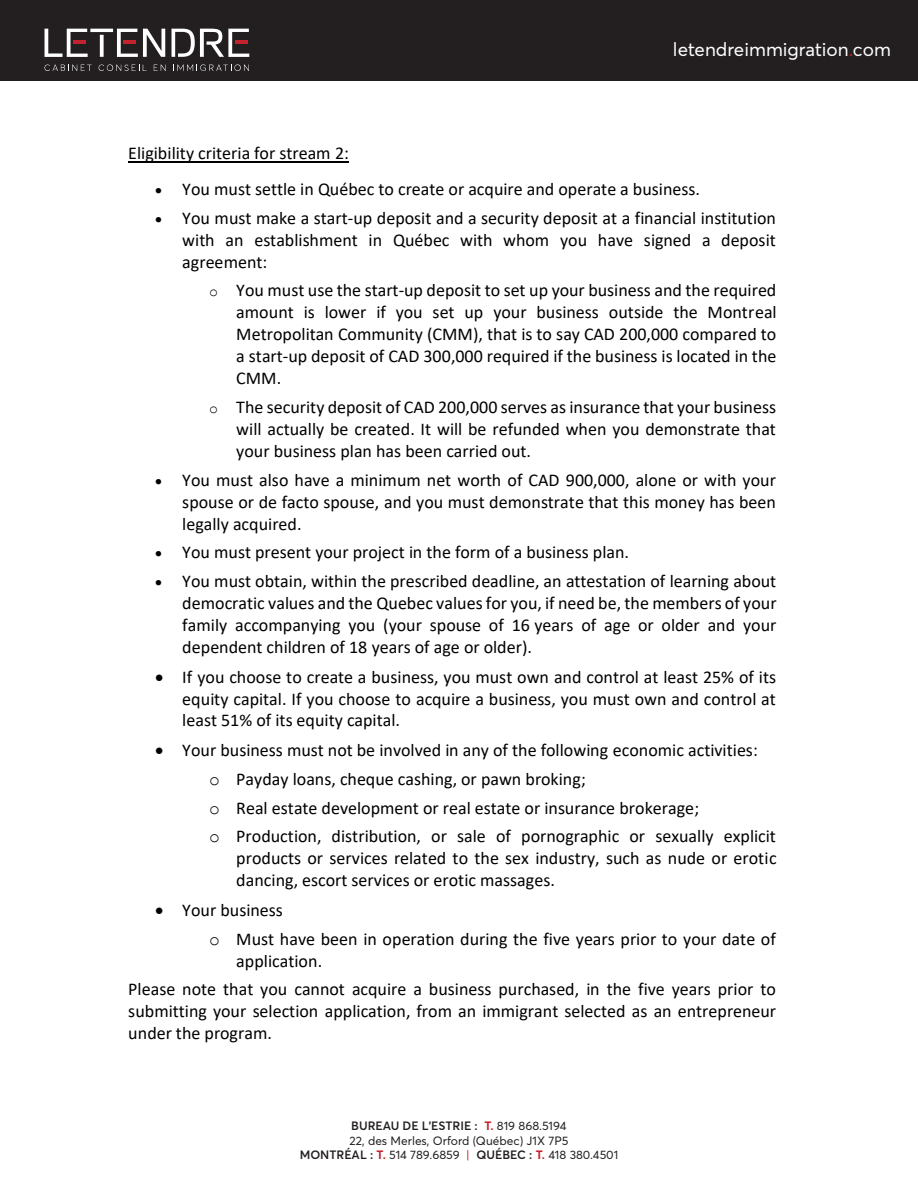
<style>
.page{position:relative;width:918px;height:1188px;background:#fff}
.page>*{position:absolute;margin:0;border:0;box-sizing:border-box;transform-origin:0 0}
.t1{font:18.9px "Averta";color:#fff}
.t2{font:18px/21.9px "Calibri";color:#000;text-align:justify}
.t3{font:12px/14.4px "Averta";color:#231f20;text-align:center}
.s1{color:#c62027}
.s2{font-family:"Courier New";font-size:15px}
.s3{font-family:"Courier New"}
.s4{font-weight:600}
.s5{font-weight:700;color:#c62027}
</style>
<div class="page">
<div style="left:0;top:0;width:918px;height:81px;background:#231f20"></div>
<hr style="left:90px;top:29px;width:23px;height:3px;background:#fff">
<svg style="left:100px;top:35px;width:4px;height:22px"></svg>
<svg style="left:45px;top:65px;width:47px;height:6px"></svg>
<svg style="left:99px;top:64px;width:48px;height:7px"></svg>
<svg style="left:154px;top:65px;width:12px;height:6px"></svg>
<svg style="left:177px;top:64px;width:72px;height:7px"></svg>
<svg style="left:45px;top:29px;width:43px;height:28px"></svg>
<svg style="left:117px;top:29px;width:48px;height:28px"></svg>
<svg style="left:172px;top:29px;width:77px;height:28px"></svg>
<hr style="left:128px;top:161px;width:221px;height:1px;background:#000">
<p class="t1" style="left:673px;top:37px;width:220px">letendreimmigration<span class="s1">.</span>com</p>
<p class="t2" style="left:128px;top:142px;width:222px">Eligibility criteria for stream 2:</p>
<p class="t2" style="left:155px;top:177px;width:546px">• You must settle in Québec to create or acquire and operate a business.</p>
<p class="t2" style="left:182px;top:206px;width:595px;text-indent:-27px">• You must make a start-up deposit and a security deposit at a financial institution with an establishment in Québec with whom you have signed a deposit agreement:</p>
<p class="t2" style="left:236px;top:279px;width:542px;text-indent:-27px"><span class="s2">o</span> You must use the start-up deposit to set up your business and the required amount is lower if you set up your business outside the Montreal Metropolitan Community (CMM), that is to say CAD 200,000 compared to a start-up deposit of CAD 300,000 required if the business is located in the CMM.</p>
<p class="t2" style="left:236px;top:396px;width:541px;text-indent:-27px"><span class="s2">o</span> The security deposit of CAD 200,000 serves as insurance that your business will actually be created. It will be refunded when you demonstrate that your business plan has been carried out.</p>
<p class="t2" style="left:182px;top:468px;width:595px;text-indent:-27px">• You must also have a minimum net worth of CAD 900,000, alone or with your spouse or de facto spouse, and you must demonstrate that this money has been legally acquired.</p>
<p class="t2" style="left:155px;top:541px;width:475px">• You must present your project in the form of a business plan.</p>
<p class="t2" style="left:182px;top:570px;width:596px;text-indent:-27px">• You must obtain, within the prescribed deadline, an attestation of learning about democratic values and the Quebec values for you, if need be, the members of your family accompanying you (your spouse of 16 years of age or older and your dependent children of 18 years of age or older).</p>
<p class="t2" style="left:182px;top:665px;width:595px;text-indent:-27px">• If you choose to create a business, you must own and control at least 25% of its equity capital. If you choose to acquire a business, you must own and control at least 51% of its equity capital.</p>
<p class="t2" style="left:209px;top:736px;width:568px;line-height:28.7px;text-align:left;text-indent:-54px">• Your business must not be involved in any of the following economic activities:<br><span class="s3">o</span> Payday loans, cheque cashing, or pawn broking;<br><span class="s3">o</span> Real estate development or real estate or insurance brokerage;<br><span class="s3">o</span> Production, distribution, or sale of pornographic or sexually explicit</p>
<p class="t2" style="left:236px;top:847px;width:542px">products or services related to the sex industry, such as nude or erotic dancing, escort services or erotic massages.</p>
<p class="t2" style="left:209px;top:895px;width:568px;line-height:28.7px;text-indent:-54px">• Your business<br><span class="s3">o</span> Must have been in operation during the five years prior to your date of</p>
<p class="t2" style="left:128px;top:946px;width:649px;line-height:28.7px;text-indent:108px">application.<br>Please note that you cannot acquire a business purchased, in the five years prior to</p>
<p class="t2" style="left:128px;top:1000px;width:649px">submitting your selection application, from an immigrant selected as an entrepreneur under the program.</p>
<p class="t3" style="left:300px;top:1119px;width:320px"><span class="s4">BUREAU DE L’ESTRIE :</span> <span class="s5">T.</span> 819 868.5194<br>22, des Merles, Orford (Québec) J1X 7P5<br><span class="s4">MONTRÉAL :</span> <span class="s5">T.</span> 514 789.6859 <span class="s1">|</span> <span class="s4">QUÉBEC :</span> <span class="s5">T.</span> 418 380.4501</p>
</div>
